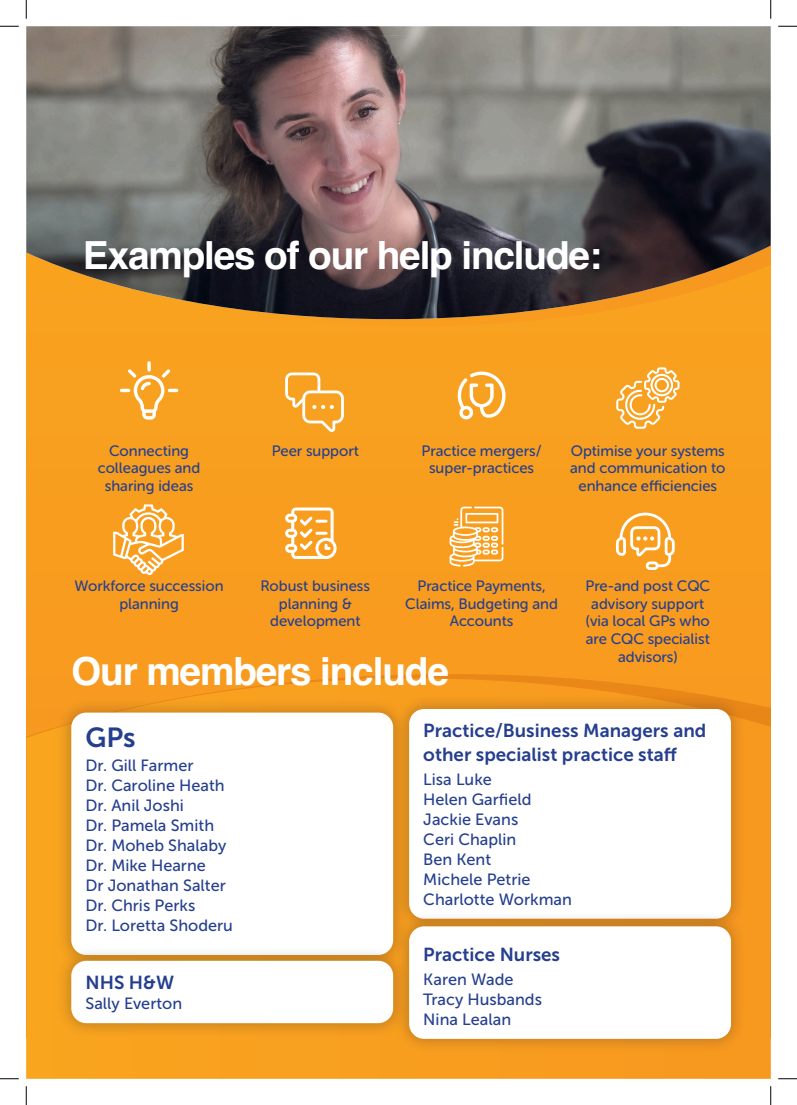
<style>
.page{position:relative;width:797px;height:1105px;background:#fff}
.page>*{position:absolute;margin:0;border:0;box-sizing:border-box;transform-origin:0 0}
.t1{font:700 38.75px "Helvetica";letter-spacing:-.03em;color:#fff}
.t2{font:27.5px "Museo Sans 700";color:#253f8e}
.t3{font:18.75px/23.8px "Museo Sans 700";color:#253f8e}
.t4{font:16.25px/20px "Museo Sans 500";color:#253f8e}
.t5{font:15px/17.5px "Museo Sans Rounded 500";color:#253f8e;text-align:center}
</style>
<div class="page">
<div style="left:26px;top:26px;width:744px;height:1012px;background:#f89e1f"></div>
<svg style="left:26px;top:678px;width:744px;height:401px"></svg>
<img style="left:26px;top:26px;width:744px;height:293px">
<svg style="left:285px;top:372px;width:59px;height:60px"></svg>
<svg style="left:616px;top:512px;width:58px;height:58px"></svg>
<svg style="left:457px;top:371px;width:49px;height:49px"></svg>
<svg style="left:120px;top:361px;width:58px;height:59px"></svg>
<svg style="left:616px;top:367px;width:63px;height:62px"></svg>
<svg style="left:113px;top:504px;width:71px;height:71px"></svg>
<svg style="left:285px;top:507px;width:51px;height:52px"></svg>
<svg style="left:449px;top:507px;width:54px;height:59px"></svg>
<div style="left:56px;top:697px;width:353px;height:273px;background:#231f20;opacity:.24"></div>
<div style="left:71px;top:713px;width:322px;height:242px;background:#fff;border-radius:15px"></div>
<div style="left:393px;top:693px;width:353px;height:241px;background:#231f20;opacity:.24"></div>
<div style="left:409px;top:709px;width:322px;height:210px;background:#fff;border-radius:15px"></div>
<div style="left:393px;top:911px;width:353px;height:143px;background:#231f20;opacity:.24"></div>
<div style="left:409px;top:926px;width:322px;height:113px;background:#fff;border-radius:15px"></div>
<div style="left:56px;top:945px;width:353px;height:93px;background:#231f20;opacity:.24"></div>
<div style="left:71px;top:961px;width:322px;height:62px;background:#fff;border-radius:15px"></div>
<svg style="left:0;top:25px;width:19px;height:2px"></svg>
<svg style="left:778px;top:25px;width:19px;height:2px"></svg>
<svg style="left:0;top:1078px;width:19px;height:1px"></svg>
<svg style="left:778px;top:1078px;width:19px;height:1px"></svg>
<svg style="left:25px;top:0;width:2px;height:19px"></svg>
<svg style="left:25px;top:1086px;width:2px;height:19px"></svg>
<svg style="left:770px;top:0;width:1px;height:19px"></svg>
<svg style="left:770px;top:1086px;width:1px;height:19px"></svg>
<h1 class="t1" style="left:83px;top:232px;width:520px">Examples of our help include:</h1>
<p class="t5" style="left:98px;top:442px;width:104px">Connecting colleagues and sharing ideas</p>
<p class="t5" style="left:272px;top:442px;width:89px">Peer support</p>
<p class="t5" style="left:421px;top:442px;width:121px">Practice mergers/ super-practices</p>
<p class="t5" style="left:570px;top:442px;width:157px">Optimise your systems and communication to enhance efficiencies</p>
<p class="t5" style="left:75px;top:578px;width:150px">Workforce succession planning</p>
<p class="t5" style="left:260px;top:578px;width:111px">Robust business planning &amp; development</p>
<p class="t5" style="left:405px;top:578px;width:154px">Practice Payments,<br>Claims, Budgeting and<br>Accounts</p>
<h1 class="t1" style="left:71px;top:648px;width:379px">Our members include</h1>
<p class="t5" style="left:585px;top:578px;width:126px">Pre-and post CQC advisory support (via local GPs who are CQC specialist advisors)</p>
<h2 class="t2" style="left:85px;top:722px;width:52px">GPs</h2>
<p class="t4" style="left:85px;top:755px;width:149px">Dr. Gill Farmer<br>Dr. Caroline Heath<br>Dr. Anil Joshi<br>Dr. Pamela Smith<br>Dr. Moheb Shalaby<br>Dr. Mike Hearne<br>Dr Jonathan Salter<br>Dr. Chris Perks<br>Dr. Loretta Shoderu</p>
<p class="t3" style="left:85px;top:971px;width:90px">NHS H&amp;W</p>
<p class="t4" style="left:85px;top:993px;width:98px">Sally Everton</p>
<p class="t3" style="left:423px;top:719px;width:284px">Practice/Business Managers and other specialist practice staff</p>
<p class="t4" style="left:423px;top:769px;width:150px">Lisa Luke<br>Helen Garfield<br>Jackie Evans<br>Ceri Chaplin<br>Ben Kent<br>Michele Petrie<br>Charlotte Workman</p>
<p class="t3" style="left:423px;top:943px;width:138px">Practice Nurses</p>
<p class="t4" style="left:423px;top:969px;width:120px">Karen Wade<br>Tracy Husbands<br>Nina Lealan</p>
</div>
